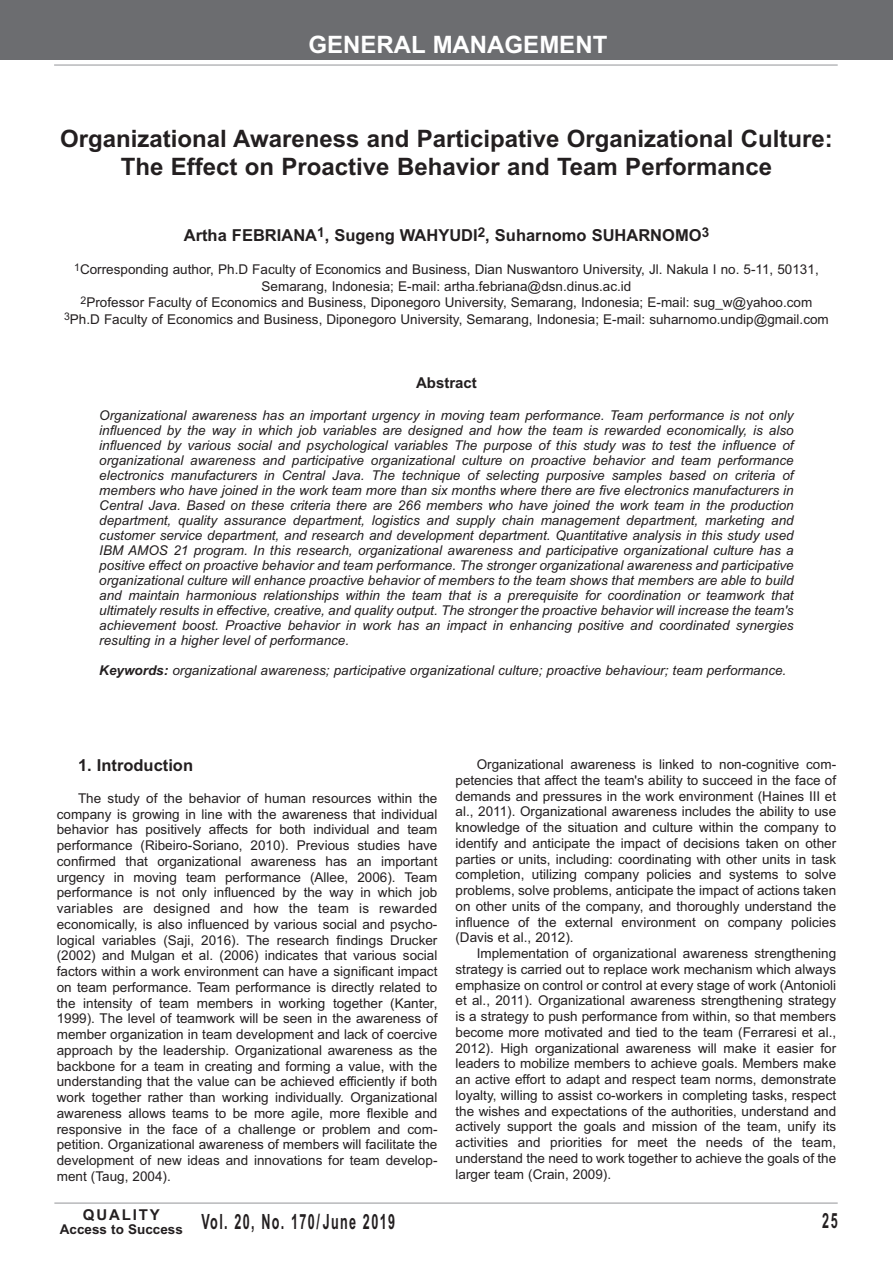
<style>
.page{position:relative;width:893px;height:1263px;background:#fff}
.page>*{position:absolute;margin:0;border:0;box-sizing:border-box;transform-origin:0 0}
.t1{font:700 24px/28.8px "Arial";color:#231f20;text-align:center}
.t2{font:700 24px "Arial";color:#fff}
.t3{font:700 21px "Arial";letter-spacing:.11em;color:#231f20;scale:.6 1}
.t4{font:700 16.5px "Arial";color:#231f20}
.t5{font:700 15px "Arial";color:#231f20}
.t6{font:700 15px "Arial";letter-spacing:.12em;color:#231f20}
.t7{font:13.5px/15.8px "Arial";color:#231f20;text-align:justify}
.t8{font:italic 13.5px/15px "Arial";color:#231f20;text-align:justify}
.s1{font-weight:700}
</style>
<div class="page">
<hr style="left:54px;top:65px;width:784px;height:1px;background:#939598">
<div style="left:0;top:0;width:893px;height:60px;background:#6c6d70"></div>
<hr style="left:54px;top:1203px;width:784px;height:1px;background:#939598">
<h1 class="t2" style="left:308px;top:30px;width:300px">GENERAL MANAGEMENT</h1>
<h1 class="t1" style="left:60px;top:124px;width:774px">Organizational Awareness and Participative Organizational Culture:<br>The Effect on Proactive Behavior and Team Performance</h1>
<p class="t4" style="left:184px;top:226px;width:527px">Artha FEBRIANA<sup>1</sup>, Sugeng WAHYUDI<sup>2</sup>, Suharnomo SUHARNOMO<sup>3</sup></p>
<p class="t7" style="left:64px;top:261px;width:766px;line-height:16.5px;text-align:center"><sup>1</sup>Corresponding author, Ph.D Faculty of Economics and Business, Dian Nuswantoro University, Jl. Nakula I no. 5-11, 50131, Semarang, Indonesia; E-mail: artha.febriana@dsn.dinus.ac.id<br><sup>2</sup>Professor Faculty of Economics and Business, Diponegoro University, Semarang, Indonesia; E-mail: sug_w@yahoo.com <sup>3</sup>Ph.D Faculty of Economics and Business, Diponegoro University, Semarang, Indonesia; E-mail: suharnomo.undip@gmail.com</p>
<p class="t5" style="left:416px;top:374px;width:62px">Abstract</p>
<p class="t8" style="left:99px;top:408px;width:696px">Organizational awareness has an important urgency in moving team performance. Team performance is not only influenced by the way in which job variables are designed and how the team is rewarded economically, is also influenced by various social and psychological variables The purpose of this study was to test the influence of organizational awareness and participative organizational culture on proactive behavior and team performance electronics manufacturers in Central Java. The technique of selecting purposive samples based on criteria of members who have joined in the work team more than six months where there are five electronics manufacturers in Central Java. Based on these criteria there are 266 members who have joined the work team in the production department, quality assurance department, logistics and supply chain management department, marketing and customer service department, and research and development department. Quantitative analysis in this study used IBM AMOS 21 program. In this research, organizational awareness and participative organizational culture has a positive effect on proactive behavior and team performance. The stronger organizational awareness and participative organizational culture will enhance proactive behavior of members to the team shows that members are able to build and maintain harmonious relationships within the team that is a prerequisite for coordination or teamwork that ultimately results in effective, creative, and quality output. The stronger the proactive behavior will increase the team's achievement boost. Proactive behavior in work has an impact in enhancing positive and coordinated synergies resulting in a higher level of performance.</p>
<p class="t8" style="left:99px;top:663px;width:688px"><span class="s1">Keywords:</span> organizational awareness; participative organizational culture; proactive behaviour; team performance.</p>
<p class="t4" style="left:78px;top:756px;width:117px">1. Introduction</p>
<p class="t7" style="left:57px;top:790px;width:382px;text-indent:21px">The study of the behavior of human resources within the company is growing in line with the awareness that individual behavior has positively affects for both individual and team performance (Ribeiro-Soriano, 2010). Previous studies have confirmed that organizational awareness has an important urgency in moving team performance (Allee, 2006). Team performance is not only influenced by the way in which job variables are designed and how the team is rewarded economically, is also influenced by various social and psycho&shy;logical variables (Saji, 2016). The research findings Drucker (2002) and Mulgan et al. (2006) indicates that various social factors within a work environment can have a significant impact on team performance. Team performance is directly related to the intensity of team members in working together (Kanter, 1999). The level of teamwork will be seen in the awareness of member organization in team development and lack of coercive approach by the leadership. Organizational awareness as the backbone for a team in creating and forming a value, with the understanding that the value can be achieved efficiently if both work together rather than working individually. Organizational awareness allows teams to be more agile, more flexible and responsive in the face of a challenge or problem and com&shy;petition. Organizational awareness of members will facilitate the development of new ideas and innovations for team develop&shy;ment (Taug, 2004).</p>
<p class="t7" style="left:455px;top:756px;width:382px;text-indent:21px">Organizational awareness is linked to non-cognitive com&shy;petencies that affect the team's ability to succeed in the face of demands and pressures in the work environment (Haines III et al., 2011). Organizational awareness includes the ability to use knowledge of the situation and culture within the company to identify and anticipate the impact of decisions taken on other parties or units, including: coordinating with other units in task completion, utilizing company policies and systems to solve problems, solve problems, anticipate the impact of actions taken on other units of the company, and thoroughly understand the influence of the external environment on company policies (Davis et al., 2012).</p>
<p class="t7" style="left:455px;top:945px;width:382px;text-indent:21px">Implementation of organizational awareness strengthening strategy is carried out to replace work mechanism which always emphasize on control or control at every stage of work (Antonioli et al., 2011). Organizational awareness strengthening strategy is a strategy to push performance from within, so that members become more motivated and tied to the team (Ferraresi et al., 2012). High organizational awareness will make it easier for leaders to mobilize members to achieve goals. Members make an active effort to adapt and respect team norms, demonstrate loyalty, willing to assist co-workers in completing tasks, respect the wishes and expectations of the authorities, understand and actively support the goals and mission of the team, unify its activities and priorities for meet the needs of the team, understand the need to work together to achieve the goals of the larger team (Crain, 2009).</p>
<p class="t6" style="left:83px;top:1206px;width:78px">QUALITY</p>
<h2 class="t3" style="left:60px;top:1210px;width:560px"><sub>Access</sub> <sub>to</sub> <sub>Success</sub> Vol. 20, No. 170/ June 2019</h2>
<h2 class="t3" style="left:822px;top:1209px;width:27px">25</h2>
</div>
